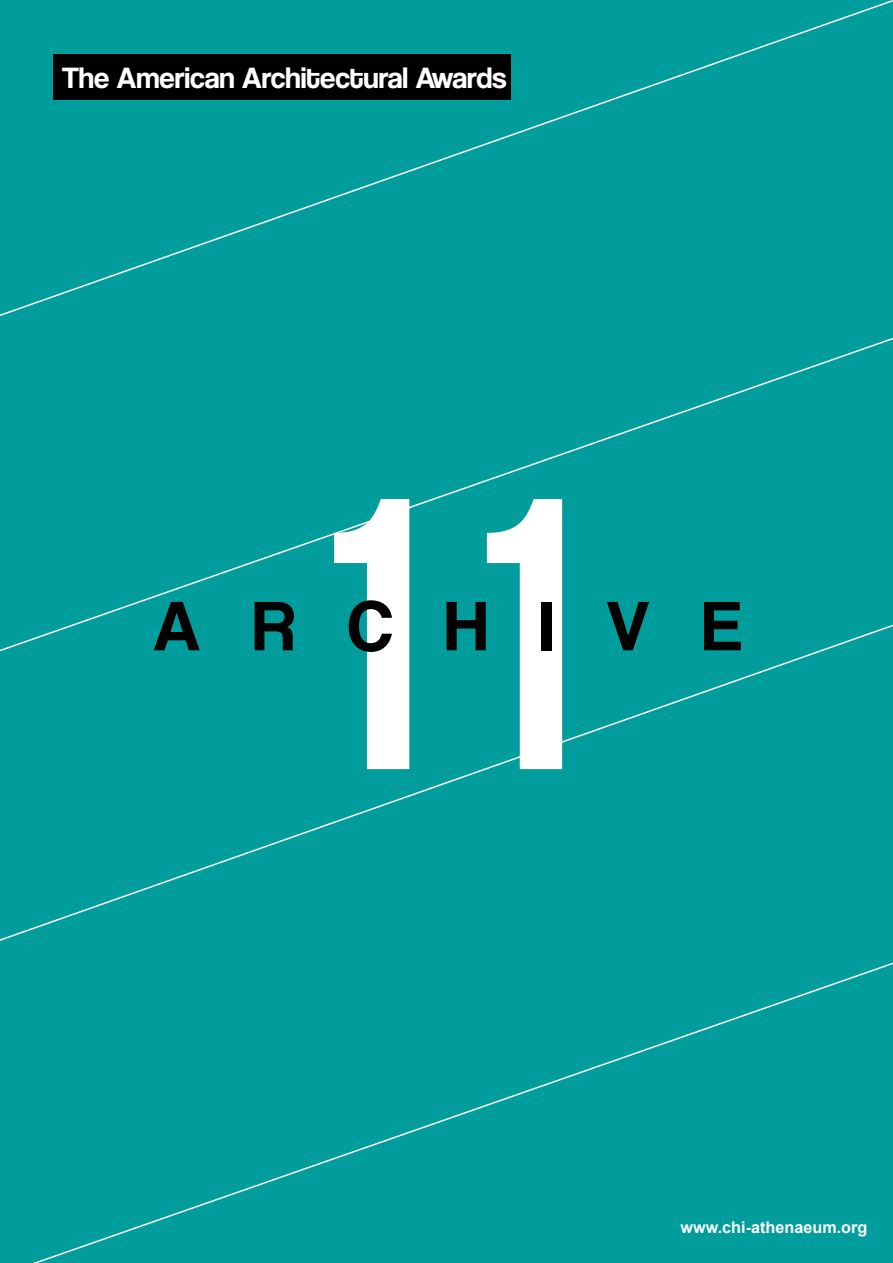
<style>
.page{position:relative;width:893px;height:1263px;background:#fff}
.page>*{position:absolute;margin:0;border:0;box-sizing:border-box;transform-origin:0 0}
.t1{font:385.8px "Bebas Neue";color:#fff}
.t2{font:72.9px "Coolvetica Rg";letter-spacing:.725em;color:#000}
.t3{font:30.6px "Coolvetica Rg";color:#fff}
.t4{font:700 16.2px "Arial";color:#fff}
</style>
<div class="page">
<div style="left:0;top:323px;width:893px;height:297px;background:#009d9c"></div>
<div style="left:0;top:620px;width:893px;height:318px;background:#009d9c"></div>
<div style="left:0;top:0;width:893px;height:323px;background:#009d9c"></div>
<div style="left:0;top:938px;width:893px;height:325px;background:#009d9c"></div>
<div style="left:53px;top:54px;width:457px;height:46px;background:#000"></div>
<svg style="left:892px;top:1236px;width:1px;height:27px"></svg>
<p class="t3" style="left:62px;top:60px;width:446px">The American Architectural Awards</p>
<h1 class="t1" style="left:292px;top:424px;width:307px">11</h1>
<h2 class="t2" style="left:153px;top:583px;width:589px">ARCHIVE</h2>
<p class="t4" style="left:680px;top:1217px;width:188px">www.chi-athenaeum.org</p>
</div>
